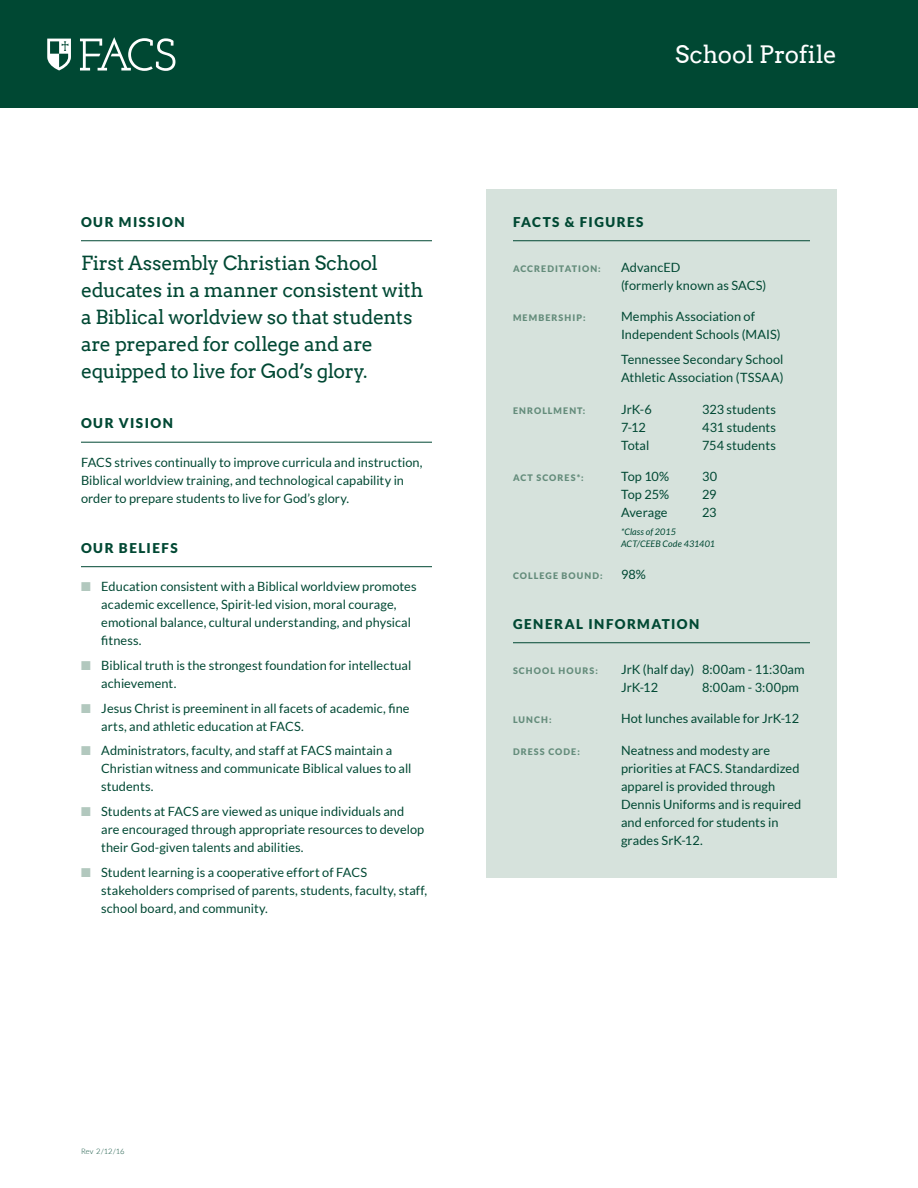
<style>
.page{position:relative;width:918px;height:1188px;background:#fff}
.page>*{position:absolute;margin:0;border:0;box-sizing:border-box;transform-origin:0 0}
.t1{font:24px "Arvo";letter-spacing:-.01em;color:#fff}
.t2{font:19.5px/27px "Arvo";letter-spacing:-.025em;color:#004833}
.t3{font:900 13.5px "Lato";letter-spacing:.11em;color:#004833}
.t4{font:12.75px/18px "Lato";letter-spacing:.005em;color:#004833}
.t5{font:900 9px "Lato";letter-spacing:.12em;color:#648c7b}
.t6{font:italic 9px/12px "Lato";letter-spacing:.015em;color:#004833}
.t7{font:300 7.5px "Lato";letter-spacing:.01em;color:#004833}
.s1{color:#b2c8be}
</style>
<div class="page">
<div style="left:0;top:0;width:918px;height:108px;background:#004833"></div>
<svg style="left:47px;top:39px;width:24px;height:32px"></svg>
<svg style="left:80px;top:37px;width:95px;height:34px"></svg>
<hr style="left:81px;top:240px;width:351px;height:1px;background:#004833">
<hr style="left:81px;top:442px;width:351px;height:1px;background:#004833">
<hr style="left:81px;top:566px;width:351px;height:1px;background:#004833">
<div style="left:486px;top:189px;width:351px;height:689px;background:#d6e2dc"></div>
<hr style="left:513px;top:240px;width:297px;height:1px;background:#004833">
<hr style="left:513px;top:642px;width:297px;height:1px;background:#004833">
<p class="t3" style="left:81px;top:214px;width:105px">OUR MISSION</p>
<p class="t2" style="left:81px;top:250px;width:344px">First Assembly Christian School educates in a manner consistent with a Biblical worldview so that students are prepared for college and are equipped to live for God’s glory.</p>
<p class="t3" style="left:81px;top:415px;width:94px">OUR VISION</p>
<p class="t4" style="left:81px;top:453px;width:343px">FACS strives continually to improve curricula and instruction,<br>Biblical worldview training, and technological capability in order to prepare students to live for God’s glory.</p>
<p class="t3" style="left:81px;top:540px;width:98px">OUR BELIEFS</p>
<p class="t4" style="left:101px;top:577px;width:317px;text-indent:-20px"><span class="s1">■</span> Education consistent with a Biblical worldview promotes academic excellence, Spirit-led vision, moral courage, emotional balance, cultural understanding, and physical fitness.</p>
<p class="t4" style="left:101px;top:656px;width:312px;text-indent:-20px"><span class="s1">■</span> Biblical truth is the strongest foundation for intellectual achievement.</p>
<p class="t4" style="left:101px;top:699px;width:310px;text-indent:-20px"><span class="s1">■</span> Jesus Christ is preeminent in all facets of academic, fine arts, and athletic education at FACS.</p>
<p class="t4" style="left:101px;top:742px;width:312px;text-indent:-20px"><span class="s1">■</span> Administrators, faculty, and staff at FACS maintain a<br>Christian witness and communicate Biblical values to all students.</p>
<p class="t4" style="left:101px;top:802px;width:325px;text-indent:-20px"><span class="s1">■</span> Students at FACS are viewed as unique individuals and are encouraged through appropriate resources to develop their God-given talents and abilities.</p>
<p class="t4" style="left:101px;top:863px;width:328px;text-indent:-20px"><span class="s1">■</span> Student learning is a cooperative effort of FACS stakeholders comprised of parents, students, faculty, staff, school board, and community.</p>
<p class="t1" style="left:675px;top:40px;width:163px">School Profile</p>
<p class="t3" style="left:513px;top:214px;width:132px">FACTS &amp; FIGURES</p>
<p class="t5" style="left:513px;top:263px;width:89px">ACCREDITATION:</p>
<p class="t4" style="left:621px;top:258px;width:147px">AdvancED<br>(formerly known as SACS)</p>
<p class="t5" style="left:513px;top:313px;width:74px">MEMBERSHIP:</p>
<p class="t4" style="left:621px;top:308px;width:161px">Memphis Association of<br>Independent Schools (MAIS)</p>
<p class="t4" style="left:621px;top:350px;width:164px">Tennessee Secondary School<br>Athletic Association (TSSAA)</p>
<p class="t5" style="left:513px;top:405px;width:74px">ENROLLMENT:</p>
<p class="t4" style="left:621px;top:400px;width:32px">JrK-6</p>
<p class="t4" style="left:702px;top:400px;width:75px">323 students</p>
<p class="t4" style="left:621px;top:418px;width:27px">7-12</p>
<p class="t4" style="left:702px;top:418px;width:76px">431 students</p>
<p class="t4" style="left:621px;top:436px;width:30px">Total</p>
<p class="t4" style="left:702px;top:436px;width:75px">754 students</p>
<p class="t5" style="left:513px;top:473px;width:72px">ACT SCORES*:</p>
<p class="t4" style="left:621px;top:467px;width:50px">Top 10%</p>
<p class="t4" style="left:702px;top:467px;width:17px">30</p>
<p class="t4" style="left:621px;top:485px;width:50px">Top 25%</p>
<p class="t4" style="left:702px;top:485px;width:16px">29</p>
<p class="t4" style="left:621px;top:503px;width:48px">Average</p>
<p class="t4" style="left:702px;top:503px;width:16px">23</p>
<p class="t6" style="left:621px;top:526px;width:96px">*Class of 2015<br>ACT/CEEB Code 431401</p>
<p class="t5" style="left:513px;top:570px;width:91px">COLLEGE BOUND:</p>
<p class="t4" style="left:621px;top:565px;width:26px">98%</p>
<p class="t3" style="left:513px;top:616px;width:188px">GENERAL INFORMATION</p>
<p class="t5" style="left:513px;top:665px;width:86px">SCHOOL HOURS:</p>
<p class="t4" style="left:621px;top:660px;width:185px">JrK (half day) 8:00am - 11:30am</p>
<p class="t4" style="left:621px;top:678px;width:39px">JrK-12</p>
<p class="t4" style="left:702px;top:678px;width:99px">8:00am - 3:00pm</p>
<p class="t5" style="left:513px;top:715px;width:40px">LUNCH:</p>
<p class="t4" style="left:621px;top:710px;width:180px">Hot lunches available for JrK-12</p>
<p class="t5" style="left:513px;top:746px;width:68px">DRESS CODE:</p>
<p class="t4" style="left:621px;top:741px;width:182px">Neatness and modesty are priorities at FACS. Standardized apparel is provided through<br>Dennis Uniforms and is required and enforced for students in grades SrK-12.</p>
<p class="t7" style="left:81px;top:1148px;width:45px">Rev 2/12/16</p>
</div>
